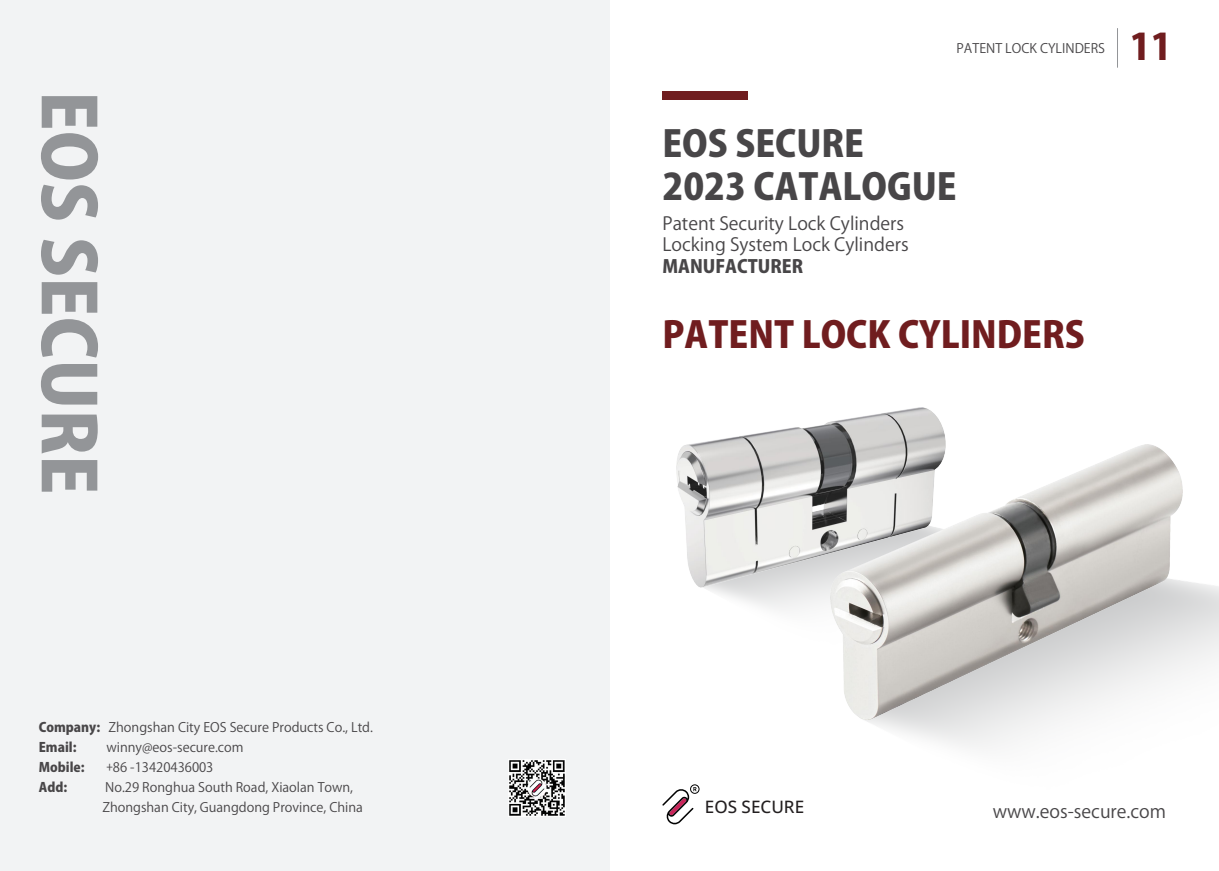
<style>
.page{position:relative;width:1219px;height:871px;background:#fff}
.page>*{position:absolute;margin:0;border:0;box-sizing:border-box;transform-origin:0 0}
.t1{font:800 72px "Koz Go Pro";color:#939598}
.t2{font:800 36px/43.2px "Koz Go Pro";color:#484648}
.t3{font:800 36px "Koz Go Pro";color:#701d1f}
.t4{font:18px/21.6px "Koz Go Pro";color:#484648}
.t5{font:800 18px "Koz Go Pro";color:#484648}
.t6{font:500 17.1px "Open Sans";color:#231f20}
.t7{font:13px/20px "Koz Go Pro";color:#484648}
.t8{font:800 13px "Koz Go Pro";color:#484648}
.s1{font-weight:800}
</style>
<div class="page">
<hr style="left:1117px;top:28px;width:1px;height:40px;background:#939598">
<img style="left:676px;top:407px;width:270px;height:180px">
<img style="left:830px;top:444px;width:352px;height:275px">
<div style="left:662px;top:91px;width:85px;height:8px;background:#701d1f"></div>
<svg style="left:662px;top:786px;width:35px;height:38px"></svg>
<div style="left:690px;top:784px;width:9px;height:9px;border:1px solid #030303;border-radius:50%"></div>
<div style="left:0;top:0;width:609px;height:870px;background:#f2f3f4"></div>
<img style="left:509px;top:759px;width:57px;height:57px">
<h1 class="t1" style="left:115px;top:91px;width:405px;rotate:90deg">EOS SECURE</h1>
<p class="t7" style="left:39px;top:717px;width:336px"><span class="s1">Company:</span> Zhongshan City EOS Secure Products Co., Ltd.<br><span class="s1">Email:</span></p>
<p class="t7" style="left:106px;top:737px;width:139px">winny@eos-secure.com</p>
<p class="t8" style="left:39px;top:758px;width:47px">Mobile:</p>
<p class="t7" style="left:106px;top:757px;width:109px">+86 -13420436003</p>
<p class="t8" style="left:39px;top:778px;width:30px">Add:</p>
<p class="t7" style="left:102px;top:777px;width:262px">No.29 Ronghua South Road, Xiaolan Town,<br>Zhongshan City, Guangdong Province, China</p>
<p class="t7" style="left:956px;top:39px;width:150px">PATENT LOCK CYLINDERS</p>
<h2 class="t3" style="left:1130px;top:23px;width:43px">11</h2>
<h2 class="t2" style="left:662px;top:124px;width:296px">EOS SECURE<br>2023 CATALOGUE</h2>
<h3 class="t4" style="left:662px;top:212px;width:248px">Patent Security Lock Cylinders<br>Locking System Lock Cylinders</h3>
<h3 class="t5" style="left:662px;top:254px;width:142px">MANUFACTURER</h3>
<h2 class="t3" style="left:662px;top:311px;width:424px">PATENT LOCK CYLINDERS</h2>
<h3 class="t6" style="left:705px;top:795px;width:101px">EOS SECURE</h3>
<h3 class="t4" style="left:993px;top:801px;width:175px">www.eos-secure.com</h3>
</div>
